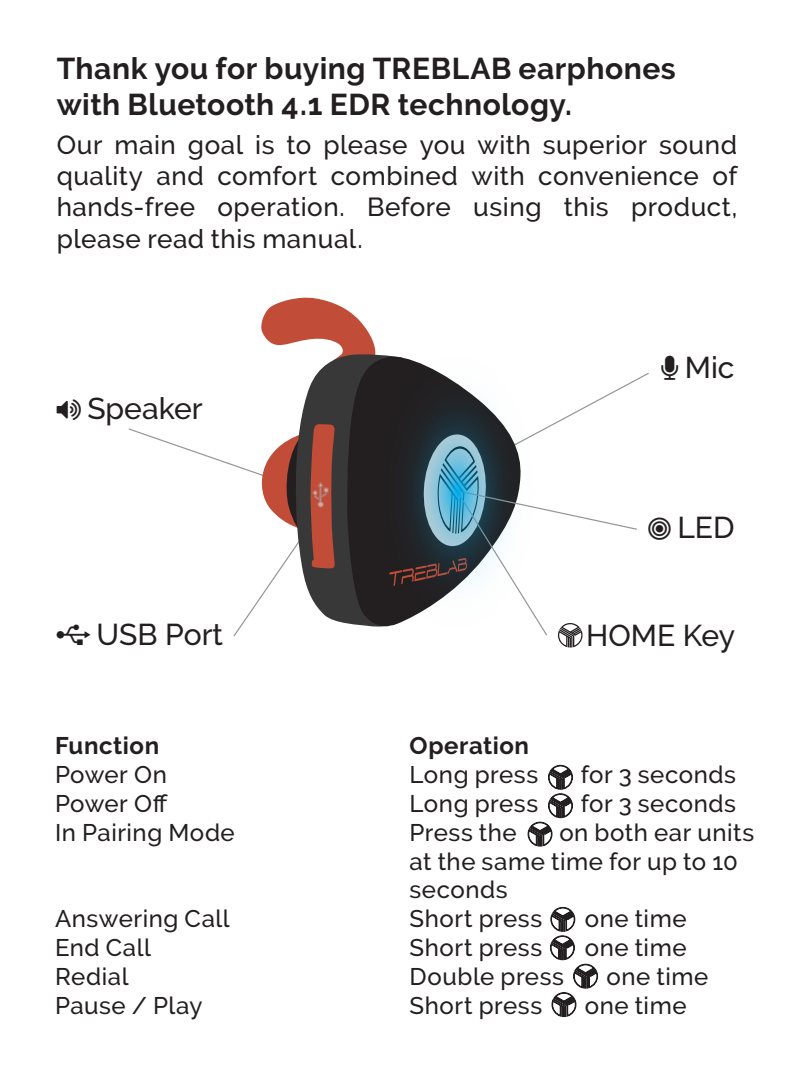
<style>
.page{position:relative;width:794px;height:1078px;background:#fff}
.page>*{position:absolute;margin:0;border:0;box-sizing:border-box;transform-origin:0 0}
.t1{font:700 30px/36px "Raleway";letter-spacing:.015em;color:#231f20}
.t2{font:500 30px "Raleway";color:#231f20}
.t3{font:500 26px/31.2px "Raleway";letter-spacing:.02em;color:#231f20;text-align:justify}
.t4{font:500 24px/28.8px "Raleway";letter-spacing:.025em;color:#231f20}
.t5{font:700 24px "Raleway";letter-spacing:.025em;color:#231f20}
</style>
<div class="page">
<svg style="left:527px;top:764px;width:46px;height:82px"></svg>
<svg style="left:550px;top:906px;width:48px;height:110px"></svg>
<svg style="left:261px;top:297px;width:82px;height:56px"></svg>
<svg style="left:302px;top:353px;width:41px;height:61px;fill:#393839"></svg>
<svg style="left:343px;top:307px;width:229px;height:341px"></svg>
<svg style="left:389px;top:355px;width:260px;height:292px"></svg>
<svg style="left:128px;top:414px;width:223px;height:223px"></svg>
<p class="t1" style="left:57px;top:50px;width:620px">Thank you for buying TREBLAB earphones with Bluetooth 4.1 EDR technology.</p>
<p class="t3" style="left:57px;top:129px;width:682px">Our main goal is to please you with superior sound quality and comfort combined with convenience of hands-free operation. Before using this product, please read this manual.</p>
<p class="t2" style="left:87px;top:391px;width:117px">Speaker</p>
<p class="t2" style="left:97px;top:617px;width:128px">USB Port</p>
<p class="t5" style="left:55px;top:731px;width:106px">Function</p>
<p class="t4" style="left:55px;top:760px;width:181px">Power On<br>Power Off<br>In Pairing Mode</p>
<p class="t4" style="left:55px;top:904px;width:176px">Answering Call<br>End Call<br>Redial<br>Pause / Play</p>
<p class="t2" style="left:685px;top:350px;width:51px">Mic</p>
<p class="t2" style="left:677px;top:510px;width:59px">LED</p>
<p class="t2" style="left:586px;top:618px;width:150px">HOME Key</p>
<p class="t5" style="left:409px;top:731px;width:121px">Operation</p>
<p class="t4" style="left:409px;top:760px;width:130px">Long press</p>
<p class="t4" style="left:581px;top:760px;width:157px">for 3 seconds</p>
<p class="t4" style="left:409px;top:788px;width:130px">Long press</p>
<p class="t4" style="left:581px;top:788px;width:157px">for 3 seconds</p>
<p class="t4" style="left:409px;top:817px;width:109px">Press the</p>
<p class="t4" style="left:409px;top:817px;width:346px;text-indent:150px">on both ear units at the same time for up to 10 seconds<br>Short press</p>
<p class="t4" style="left:585px;top:904px;width:103px">one time</p>
<p class="t4" style="left:409px;top:932px;width:134px">Short press</p>
<p class="t4" style="left:585px;top:932px;width:103px">one time</p>
<p class="t4" style="left:409px;top:961px;width:156px">Double press</p>
<p class="t4" style="left:606px;top:961px;width:103px">one time</p>
<p class="t4" style="left:409px;top:990px;width:134px">Short press</p>
<p class="t4" style="left:585px;top:990px;width:103px">one time</p>
</div>
